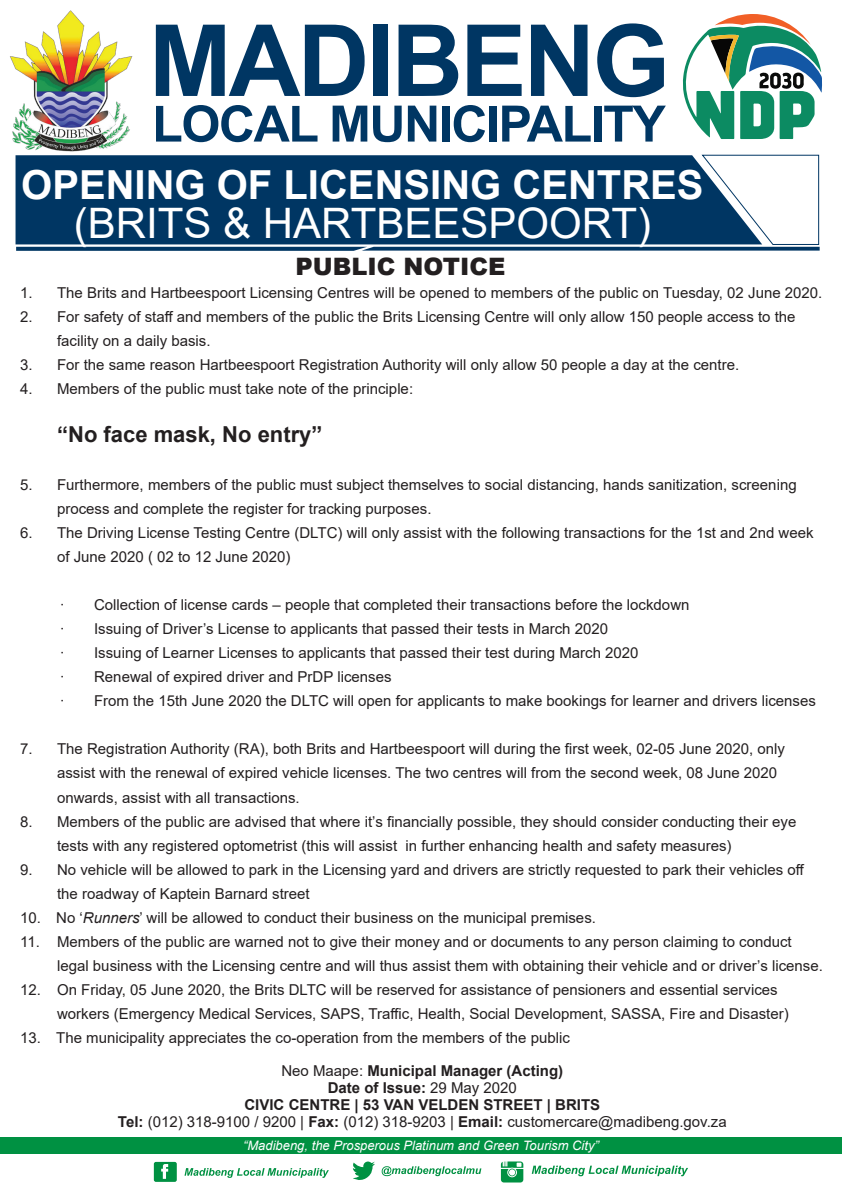
<style>
.page{position:relative;width:842px;height:1191px;background:#fff}
.page>*{position:absolute;margin:0;border:0;box-sizing:border-box;transform-origin:0 0}
.t1{font:700 99.6px "Arial";letter-spacing:-.03em;color:#003663}
.t2{font:700 50.2px "Arial";letter-spacing:-.03em;color:#003663}
.t3{font:42px "Arial";color:#fff}
.t4{font:700 40px "Arial";color:#fff}
.t5{font:900 24px "Arial";color:#231f20}
.t6{font:700 22px "Arial";color:#231f20}
.t7{font:15px/24px "Arial";color:#231f20}
.t8{font:700 15px/17px "Arial";color:#231f20;text-align:center}
.t9{font:italic 13px "Arial";color:#fff}
.s1{font-style:italic}
.s2{font-weight:400}
.s3{font-weight:700}
</style>
<div class="page">
<img style="left:10px;top:10px;width:123px;height:150px">
<div style="left:0;top:1137px;width:842px;height:17px;background:#009142"></div>
<svg style="left:532px;top:1165px;width:156px;height:11px"></svg>
<svg style="left:501px;top:1161px;width:22px;height:21px"></svg>
<svg style="left:382px;top:1166px;width:99px;height:10px"></svg>
<svg style="left:352px;top:1161px;width:23px;height:19px"></svg>
<svg style="left:184px;top:1168px;width:145px;height:9px"></svg>
<svg style="left:154px;top:1161px;width:23px;height:20px"></svg>
<svg style="left:683px;top:14px;width:139px;height:125px"></svg>
<svg style="left:16px;top:154px;width:804px;height:97px;background:#245279"></svg>
<p class="t1" style="left:149px;top:-9px;width:523px">MADIBENG</p>
<p class="t2" style="left:152px;top:89px;width:515px">LOCAL MUNICIPALITY</p>
<p class="t4" style="left:21px;top:157px;width:684px">OPENING OF LICENSING CENTRES</p>
<p class="t3" style="left:74px;top:194px;width:579px">(BRITS &amp; HARTBEESPOORT)</p>
<p class="t5" style="left:295px;top:249px;width:212px">PUBLIC NOTICE</p>
<p class="t7" style="left:20px;top:281px;width:804px">1. The Brits and Hartbeespoort Licensing Centres will be opened to members of the public on Tuesday, 02 June 2020.</p>
<p class="t7" style="left:57px;top:305px;width:740px;text-indent:-37px">2. For safety of staff and members of the public the Brits Licensing Centre will only allow 150 people access to the facility on a daily basis.</p>
<p class="t7" style="left:20px;top:353px;width:720px">3. For the same reason Hartbeespoort Registration Authority will only allow 50 people a day at the centre.</p>
<p class="t7" style="left:20px;top:377px;width:394px">4. Members of the public must take note of the principle:</p>
<p class="t6" style="left:57px;top:419px;width:267px">“No face mask, No entry”</p>
<p class="t7" style="left:57px;top:473px;width:741px;text-indent:-37px">5. Furthermore, members of the public must subject themselves to social distancing, hands sanitization, screening process and complete the register for tracking purposes.</p>
<p class="t7" style="left:57px;top:521px;width:758px;text-indent:-37px">6. The Driving License Testing Centre (DLTC) will only assist with the following transactions for the 1st and 2nd week of June 2020 ( 02 to 12 June 2020)</p>
<p class="t7" style="left:60px;top:593px;width:631px">· Collection of license cards – people that completed their transactions before the lockdown</p>
<p class="t7" style="left:60px;top:617px;width:550px">· Issuing of Driver’s License to applicants that passed their tests in March 2020</p>
<p class="t7" style="left:60px;top:641px;width:580px">· Issuing of Learner Licenses to applicants that passed their test during March 2020</p>
<p class="t7" style="left:60px;top:665px;width:333px">· Renewal of expired driver and PrDP licenses</p>
<p class="t7" style="left:60px;top:689px;width:757px">· From the 15th June 2020 the DLTC will open for applicants to make bookings for learner and drivers licenses</p>
<p class="t7" style="left:57px;top:737px;width:729px;text-indent:-37px">7. The Registration Authority (RA), both Brits and Hartbeespoort will during the first week, 02-05 June 2020, only assist with the renewal of expired vehicle licenses. The two centres will from the second week, 08 June 2020 onwards, assist with all transactions.</p>
<p class="t7" style="left:57px;top:809px;width:741px;text-indent:-37px">8. Members of the public are advised that where it’s financially possible, they should consider conducting their eye tests with any registered optometrist (this will assist in further enhancing health and safety measures)</p>
<p class="t7" style="left:57px;top:857px;width:749px;text-indent:-37px">9. No vehicle will be allowed to park in the Licensing yard and drivers are strictly requested to park their vehicles off the roadway of Kaptein Barnard street</p>
<p class="t7" style="left:20px;top:905px;width:577px">10. No ‘<span class="s1">Runners</span>’ will be allowed to conduct their business on the municipal premises.</p>
<p class="t7" style="left:57px;top:929px;width:767px;text-indent:-37px">11. Members of the public are warned not to give their money and or documents to any person claiming to conduct legal business with the Licensing centre and will thus assist them with obtaining their vehicle and or driver’s license.</p>
<p class="t7" style="left:57px;top:977px;width:733px;text-indent:-37px">12. On Friday, 05 June 2020, the Brits DLTC will be reserved for assistance of pensioners and essential services workers (Emergency Medical Services, SAPS, Traffic, Health, Social Development, SASSA, Fire and Disaster)</p>
<p class="t7" style="left:20px;top:1025px;width:551px">13. The municipality appreciates the co-operation from the members of the public</p>
<p class="t8" style="left:281px;top:1062px;width:283px"><span class="s2">Neo Maape:</span> Municipal Manager (Acting)<br>Date of Issue: <span class="s2">29 May 2020</span></p>
<p class="t8" style="left:244px;top:1096px;width:357px">CIVIC CENTRE | 53 VAN VELDEN STREET | BRITS</p>
<p class="t7" style="left:118px;top:1109px;width:610px"><span class="s3">Tel:</span> (012) 318-9100 / 9200 | <span class="s3">Fax:</span> (012) 318-9203 | <span class="s3">Email:</span> customercare@madibeng.gov.za</p>
<p class="t9" style="left:243px;top:1137px;width:357px">“Madibeng, the Prosperous Platinum and Green Tourism City”</p>
</div>
